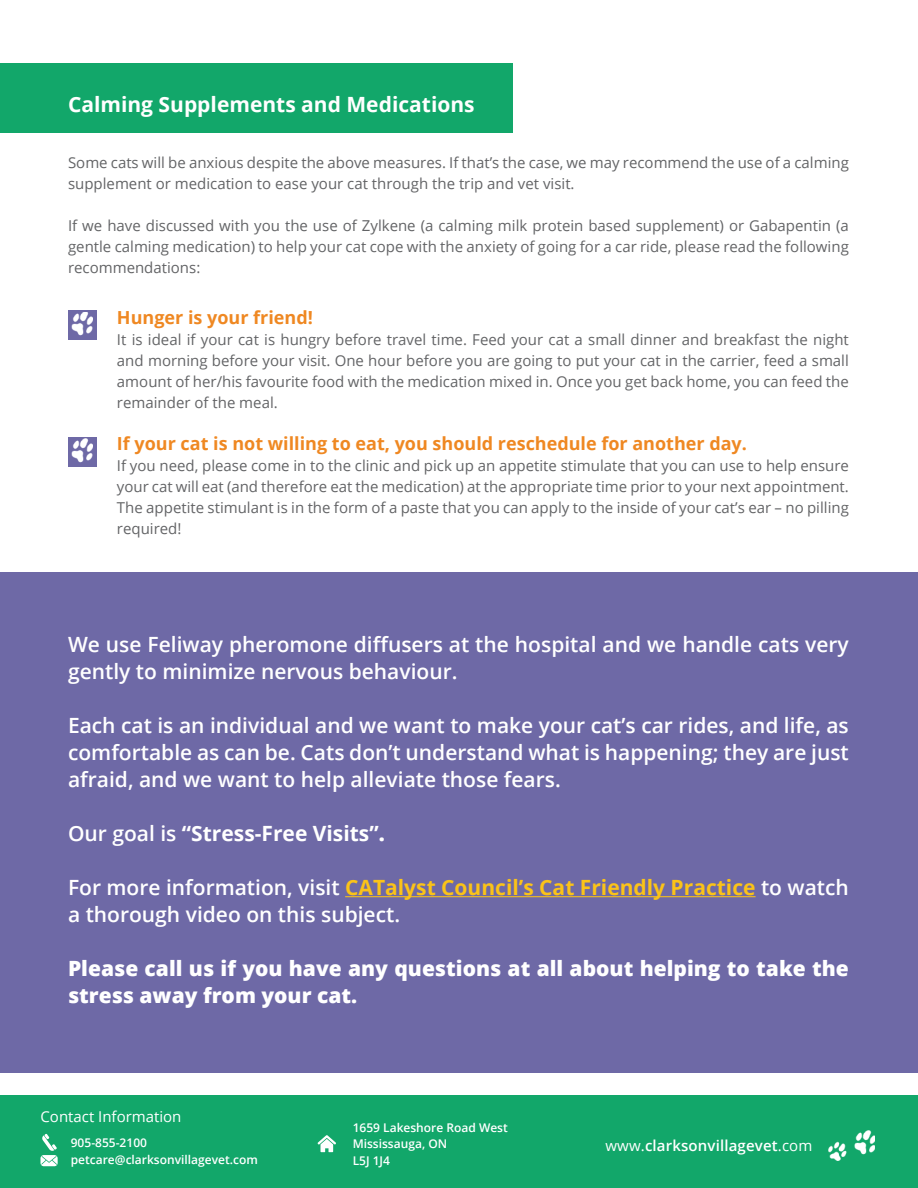
<style>
.page{position:relative;width:918px;height:1188px;background:#fff}
.page>*{position:absolute;margin:0;border:0;box-sizing:border-box;transform-origin:0 0}
.Paragraph_Checklist{font:600 21px/27px "Open Sans";color:#fff}
.Paragraph_Checklist-2{font:800 21px/27px "Open Sans";color:#fff}
.Paragraph_Checklist-3{font:700 21px "Open Sans";color:#fff}
.Header_Title{font:700 18px "Open Sans";color:#ef8822}
.Paragraph_Checklist-4{font:15px/21px "Open Sans";color:#636466;text-align:justify}
.t1{font:600 15px "Open Sans";letter-spacing:.01em;color:#fff}
.t2{font:15px "Open Sans";color:#fff}
.t3{font:600 12px "Open Sans";color:#fff}
.s1{font-weight:600}
.s2{font-weight:800}
.s3{font-weight:700;color:#fbc318}
.s4{font-weight:400}
</style>
<div class="page">
<div style="left:0;top:1095px;width:918px;height:93px;background:#12a76a"></div>
<svg style="left:41px;top:1134px;width:17px;height:32px"></svg>
<svg style="left:318px;top:1135px;width:18px;height:17px"></svg>
<img style="left:829px;top:1130px;width:45px;height:30px">
<div style="left:0;top:572px;width:918px;height:501px;background:#6e69a6"></div>
<div style="left:0;top:64px;width:513px;height:69px;background:#12a76a"></div>
<div style="left:68px;top:310px;width:28px;height:30px;background:#6e69a6"></div>
<img style="left:71px;top:312px;width:21px;height:24px">
<div style="left:68px;top:437px;width:28px;height:30px;background:#6e69a6"></div>
<img style="left:71px;top:439px;width:21px;height:24px">
<hr style="left:345px;top:896px;width:411px;height:1px;background:#fbc318">
<p class="Paragraph_Checklist-3" style="left:68px;top:89px;width:408px">Calming Supplements and Medications</p>
<p class="Paragraph_Checklist-4" style="left:68px;top:152px;width:782px">Some cats will be anxious despite the above measures. If that’s the case, we may recommend the use of a calming supplement or medication to ease your cat through the trip and vet visit.</p>
<p class="Paragraph_Checklist-4" style="left:68px;top:215px;width:782px">If we have discussed with you the use of Zylkene (a calming milk protein based supplement) or Gabapentin (a gentle calming medication) to help your cat cope with the anxiety of going for a car ride, please read the following recommendations:</p>
<p class="Header_Title" style="left:117px;top:305px;width:197px">Hunger is your friend!</p>
<p class="Paragraph_Checklist-4" style="left:117px;top:329px;width:733px">It is ideal if your cat is hungry before travel time. Feed your cat a small dinner and breakfast the night and morning before your visit. One hour before you are going to put your cat in the carrier, feed a small amount of her/his favourite food with the medication mixed in. Once you get back home, you can feed the remainder of the meal.</p>
<p class="Header_Title" style="left:117px;top:431px;width:632px">If your cat is not willing to eat, you should reschedule for another day.</p>
<p class="Paragraph_Checklist-4" style="left:117px;top:455px;width:733px">If you need, please come in to the clinic and pick up an appetite stimulate that you can use to help ensure your cat will eat (and therefore eat the medication) at the appropriate time prior to your next appointment.<br>The appetite stimulant is in the form of a paste that you can apply to the inside of your cat’s ear – no pilling required!</p>
<p class="Paragraph_Checklist" style="left:68px;top:631px;width:782px">We use Feliway pheromone diffusers at the hospital and we handle cats very gently to minimize nervous behaviour.</p>
<p class="Paragraph_Checklist" style="left:68px;top:712px;width:782px;text-align:justify">Each cat is an individual and we want to make your cat’s car rides, and life, as comfortable as can be. Cats don’t understand what is happening; they are just afraid, and we want to help alleviate those fears.</p>
<p class="Paragraph_Checklist-3" style="left:68px;top:819px;width:318px"><span class="s1">Our goal is</span> “Stress-Free Visits”<span class="s2">.</span></p>
<p class="Paragraph_Checklist" style="left:68px;top:874px;width:782px">For more information, visit <span class="s3">CATalyst Council’s Cat Friendly Practice</span> to watch a thorough video on this subject.</p>
<p class="Paragraph_Checklist-2" style="left:68px;top:954px;width:782px">Please call us if you have any questions at all about helping to take the stress away from your cat.</p>
<p class="t2" style="left:40px;top:1107px;width:143px">Contact Information</p>
<p class="t3" style="left:71px;top:1135px;width:78px">905-855-2100</p>
<p class="t3" style="left:71px;top:1151px;width:189px">petcare@clarksonvillagevet.com</p>
<p class="t3" style="left:353px;top:1119px;width:157px">1659 Lakeshore Road West</p>
<p class="t3" style="left:353px;top:1136px;width:96px">Mississauga, ON</p>
<p class="t3" style="left:353px;top:1152px;width:39px">L5J 1J4</p>
<p class="t1" style="left:605px;top:1135px;width:209px"><span class="s4">www.</span>clarksonvillagevet<span class="s4">.com</span></p>
</div>
